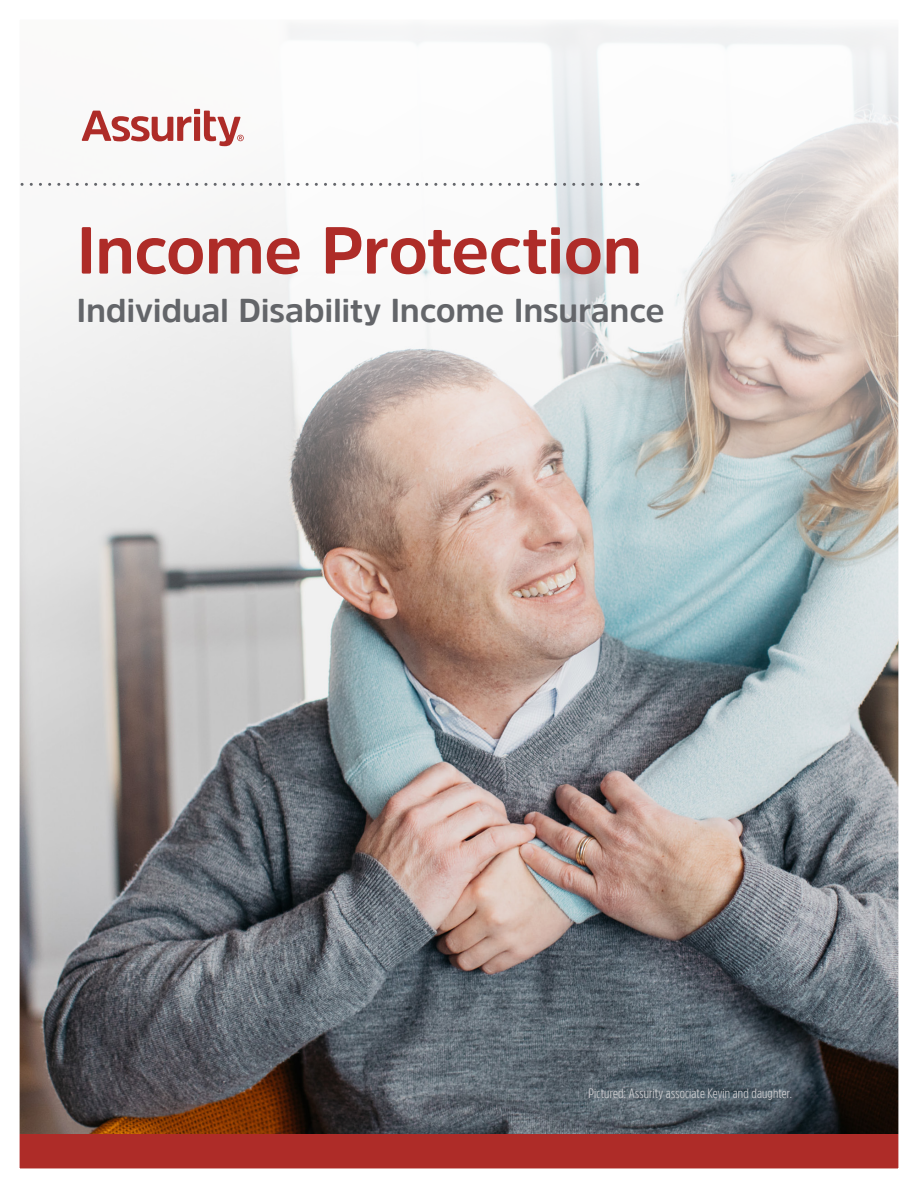
<style>
.page{position:relative;width:918px;height:1188px;background:#fff}
.page>*{position:absolute;margin:0;border:0;box-sizing:border-box;transform-origin:0 0}
.Title-line_-_46pt__42pt_leading__red{font:700 66px "Amsi Pro";letter-spacing:-.015em;color:#ae2c28}
.Title-line_-_46pt__42pt_leading__red-2{font:700 33px "Amsi Pro";letter-spacing:-.01em;color:#636569}
.Disclaimer_9pt_condensed_12pt_leading_ju{font:300 13.5px "Amsi Pro Cond";letter-spacing:.01em;color:#d9d7d9}
</style>
<div class="page">
<img style="left:19px;top:22px;width:880px;height:1147px">
<p class="Title-line_-_46pt__42pt_leading__red" style="left:76px;top:205px;width:567px">Income Protection</p>
<p class="Title-line_-_46pt__42pt_leading__red-2" style="left:76px;top:287px;width:590px">Individual Disability Income Insurance</p>
<p class="Disclaimer_9pt_condensed_12pt_leading_ju" style="left:588px;top:1084px;width:205px">Pictured: Assurity associate Kevin and daughter.</p>
</div>
